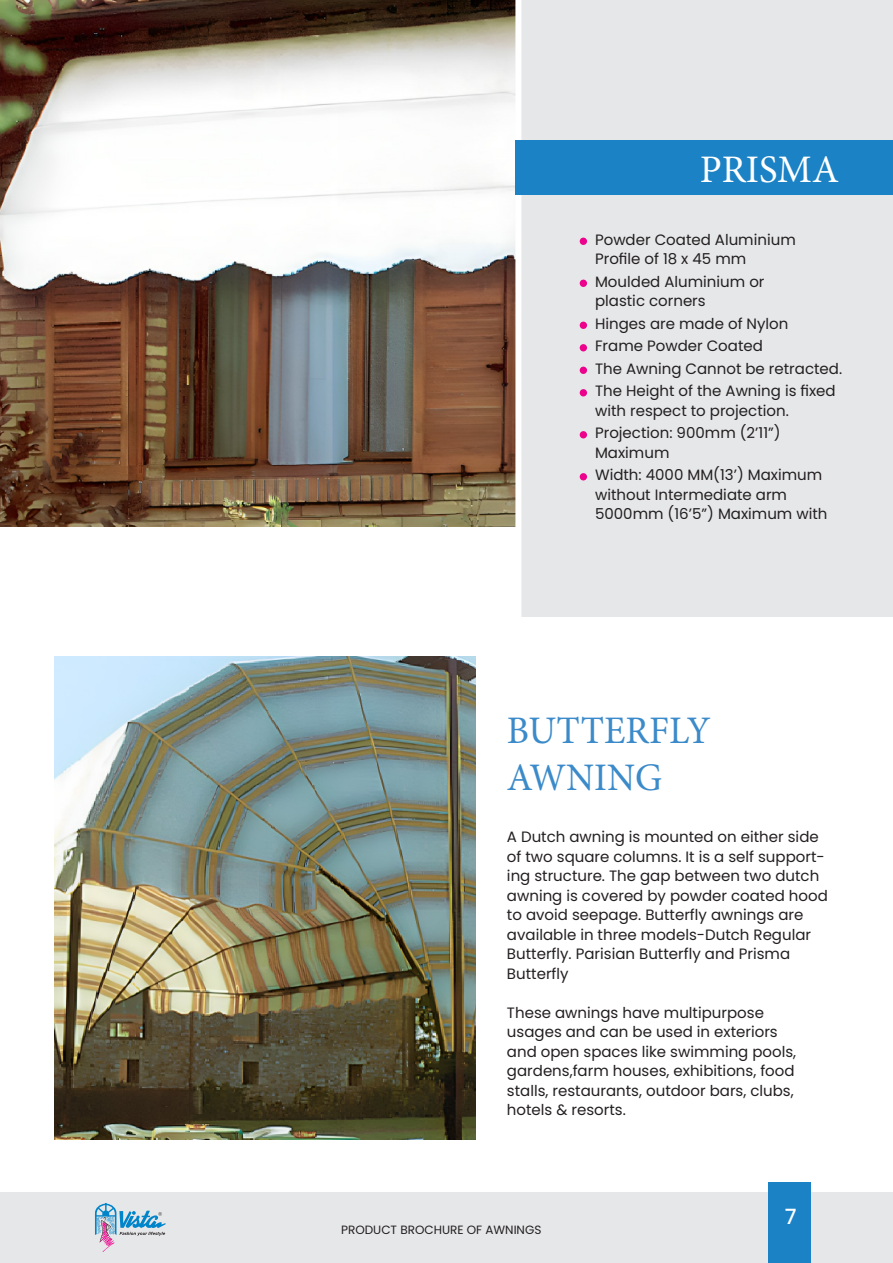
<style>
.page{position:relative;width:893px;height:1263px;background:#fff}
.page>*{position:absolute;margin:0;border:0;box-sizing:border-box;transform-origin:0 0}
.t1{font:39px/46.8px "Minion Pro";color:#3b8ac9}
.t2{font:39px "Minion Pro";color:#fff}
.t3{font:500 21px "Poppins";color:#fff}
.t4{font:15px/19.5px "Poppins";color:#231f20}
.t5{font:12px "Poppins";color:#231f20}
</style>
<div class="page">
<div style="left:0;top:1193px;width:893px;height:70px;background:#e6e7e9"></div>
<div style="left:768px;top:1182px;width:43px;height:81px;background:#1b82c5"></div>
<img style="left:0;top:0;width:515px;height:527px">
<img style="left:54px;top:656px;width:421px;height:483px">
<div style="left:515px;top:0;width:378px;height:617px;background:#e6e7e9"></div>
<div style="left:580px;top:238px;width:7px;height:7px;background:#ed028c;border-radius:50%"></div>
<div style="left:580px;top:280px;width:7px;height:7px;background:#ed028c;border-radius:50%"></div>
<div style="left:580px;top:322px;width:7px;height:7px;background:#ed028c;border-radius:50%"></div>
<div style="left:580px;top:344px;width:7px;height:7px;background:#ed028c;border-radius:50%"></div>
<div style="left:580px;top:367px;width:7px;height:7px;background:#ed028c;border-radius:50%"></div>
<div style="left:580px;top:389px;width:7px;height:7px;background:#ed028c;border-radius:50%"></div>
<div style="left:580px;top:431px;width:7px;height:7px;background:#ed028c;border-radius:50%"></div>
<div style="left:580px;top:473px;width:7px;height:7px;background:#ed028c;border-radius:50%"></div>
<div style="left:515px;top:141px;width:378px;height:54px;background:#1b82c5"></div>
<svg style="left:95px;top:1204px;width:71px;height:48px"></svg>
<p class="t2" style="left:700px;top:143px;width:140px">PRISMA</p>
<p class="t4" style="left:595px;top:230px;width:202px">Powder Coated Aluminium<br>Profile of 18 x 45 mm</p>
<p class="t4" style="left:595px;top:272px;width:171px">Moulded Aluminium or plastic corners</p>
<p class="t4" style="left:595px;top:314px;width:195px">Hinges are made of Nylon</p>
<p class="t4" style="left:595px;top:336px;width:169px">Frame Powder Coated</p>
<p class="t4" style="left:595px;top:359px;width:249px">The Awning Cannot be retracted.</p>
<p class="t4" style="left:595px;top:381px;width:242px">The Height of the Awning is fixed with respect to projection.</p>
<p class="t4" style="left:595px;top:423px;width:187px">Projection: 900mm (2’11”)<br>Maximum</p>
<p class="t4" style="left:595px;top:465px;width:234px">Width: 4000 MM(13’) Maximum without Intermediate arm<br>5000mm (16’5”) Maximum with</p>
<p class="t1" style="left:507px;top:707px;width:205px">BUTTERFLY<br>AWNING</p>
<p class="t4" style="left:507px;top:827px;width:322px">A Dutch awning is mounted on either side of two square columns. It is a self support&shy;ing structure. The gap between two dutch awning is covered by powder coated hood to avoid seepage. Butterfly awnings are available in three models-Dutch Regular Butterfly. Parisian Butterfly and Prisma Butterfly</p>
<p class="t4" style="left:507px;top:1003px;width:291px">These awnings have multipurpose usages and can be used in exteriors and open spaces like swimming pools, gardens,farm houses, exhibitions, food stalls, restaurants, outdoor bars, clubs, hotels &amp; resorts.</p>
<p class="t5" style="left:341px;top:1223px;width:202px">PRODUCT BROCHURE OF AWNINGS</p>
<h2 class="t3" style="left:785px;top:1204px;width:13px">7</h2>
</div>
